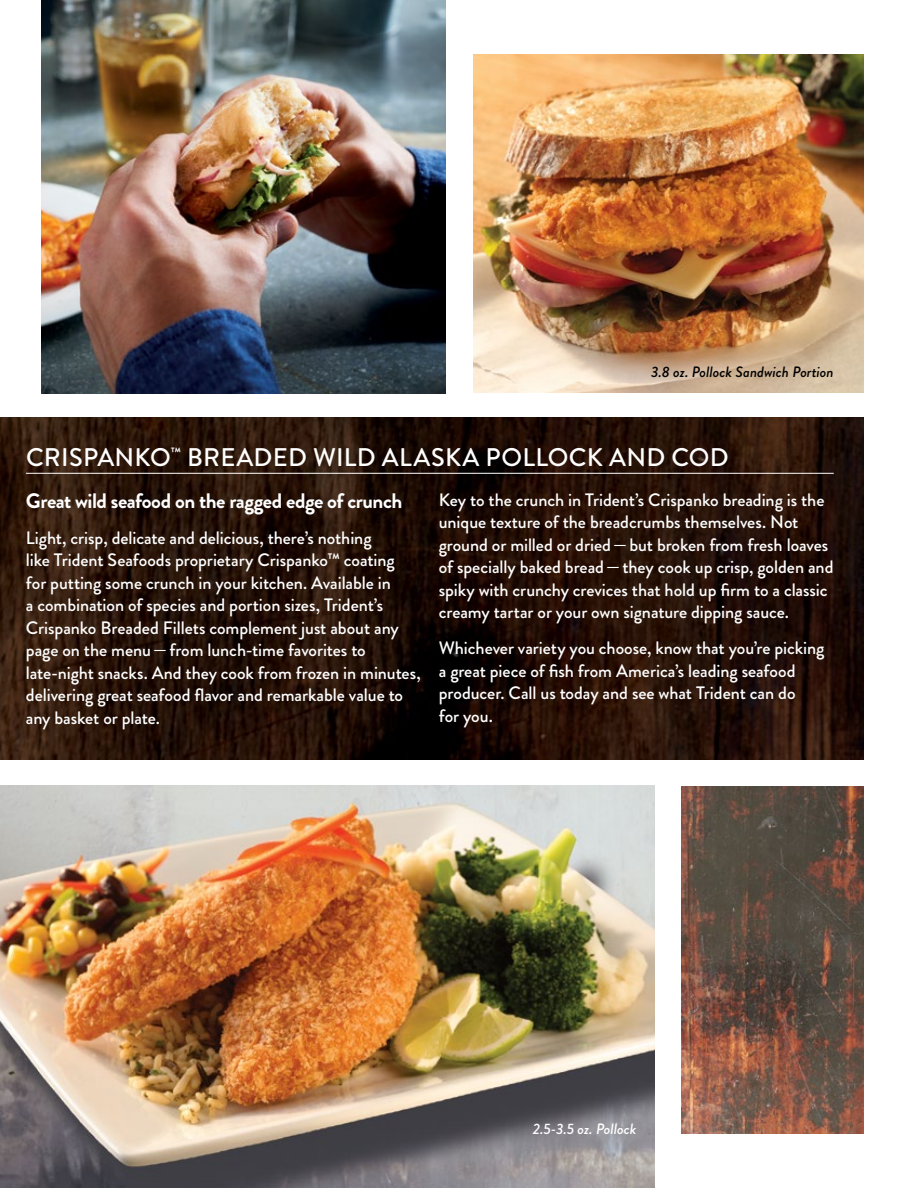
<style>
.page{position:relative;width:918px;height:1188px;background:#fff}
.page>*{position:absolute;margin:0;border:0;box-sizing:border-box;transform-origin:0 0}
.t1{font:500 25.5px "Brandon Grotesque";letter-spacing:.01em;color:#fff}
.t2{font:700 21px "Brandon Grotesque";letter-spacing:-.025em;color:#fff}
.t3{font:500 18px/22.5px "Brandon Grotesque";letter-spacing:-.005em;color:#fff}
.t4{font:italic 500 15px "Brandon Grotesque";color:#000}
.t5{font:italic 500 15px "Brandon Grotesque";color:#fff}
</style>
<div class="page">
<img style="left:0;top:786px;width:655px;height:402px">
<img style="left:0;top:417px;width:864px;height:342px">
<hr style="left:26px;top:473px;width:808px;height:1px;background:#fff">
<img style="left:41px;top:0;width:405px;height:393px">
<img style="left:473px;top:55px;width:390px;height:337px">
<img style="left:682px;top:786px;width:182px;height:348px">
<p class="t4" style="left:651px;top:361px;width:184px">3.8 oz. Pollock Sandwich Portion</p>
<h1 class="t1" style="left:26px;top:440px;width:704px">CRISPANKO<sup>™</sup> BREADED WILD ALASKA POLLOCK AND COD</h1>
<p class="t2" style="left:26px;top:486px;width:378px">Great wild seafood on the ragged edge of crunch</p>
<p class="t3" style="left:26px;top:527px;width:396px">Light, crisp, delicate and delicious, there’s nothing<br>like Trident Seafoods proprietary Crispanko™ coating<br>for putting some crunch in your kitchen. Available in<br>a combination of species and portion sizes, Trident’s Crispanko Breaded Fillets complement just about any page on the menu—from lunch-time favorites to late-night snacks. And they cook from frozen in minutes, delivering great seafood flavor and remarkable value to any basket or plate.</p>
<p class="t3" style="left:439px;top:489px;width:396px">Key to the crunch in Trident’s Crispanko breading is the unique texture of the breadcrumbs themselves. Not ground or milled or dried—but broken from fresh loaves of specially baked bread—they cook up crisp, golden and spiky with crunchy crevices that hold up firm to a classic creamy tartar or your own signature dipping sauce.</p>
<p class="t3" style="left:439px;top:637px;width:387px">Whichever variety you choose, know that you’re picking a great piece of fish from America’s leading seafood producer. Call us today and see what Trident can do<br>for you.</p>
<p class="t5" style="left:533px;top:1118px;width:105px">2.5-3.5 oz. Pollock</p>
</div>
